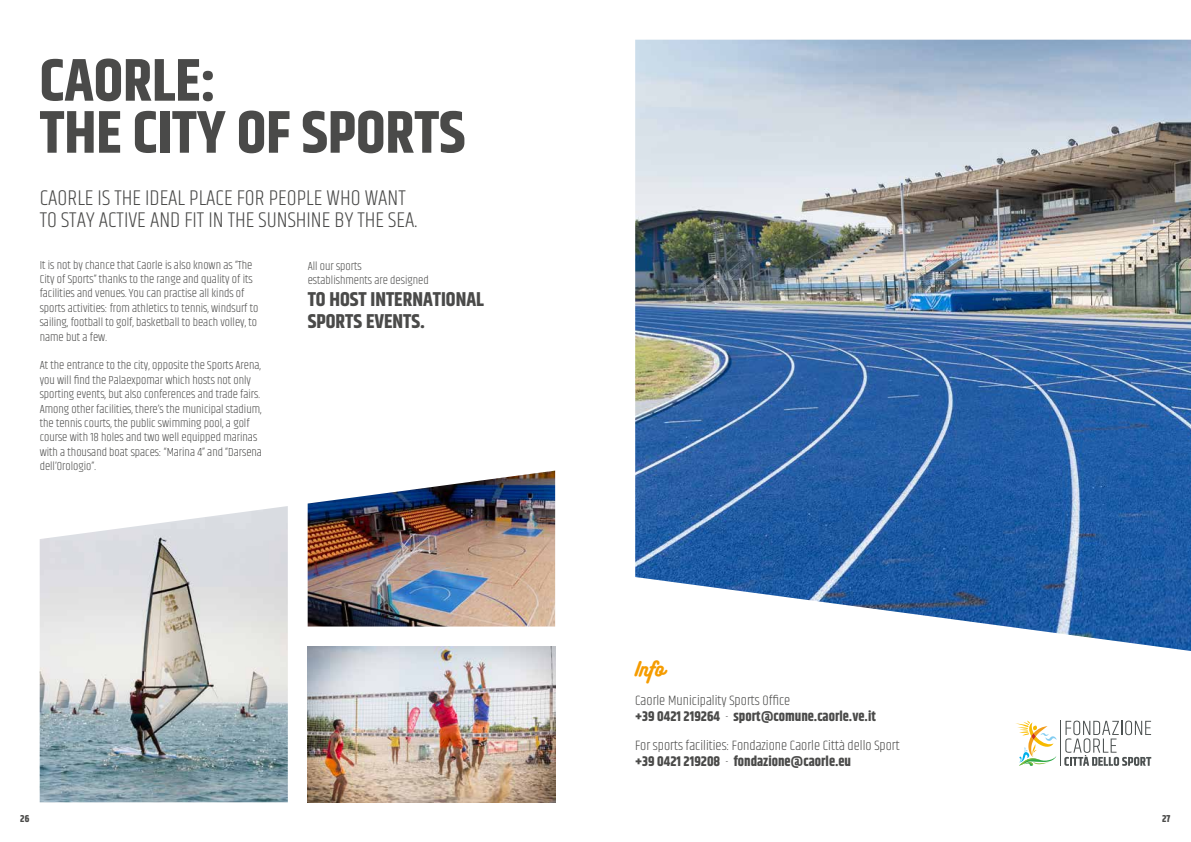
<style>
.page{position:relative;width:1191px;height:842px;background:#fff}
.page>*{position:absolute;margin:0;border:0;box-sizing:border-box;transform-origin:0 0}
.t1{font:700 60px/52px "Khand";color:#4a4a49}
.t2{font:300 22px/22px "Khand";color:#4a4a49}
.t3{font:700 20px/22px "Khand";color:#4a4a49}
.t4{font:18px "Bukhari Script";color:#f59c00}
.t5{font:300 14px/16.8px "Khand";color:#4a4a49}
.t6{font:700 14px/16.8px "Khand";color:#4a4a49}
.t7{font:300 12px/14.4px "Khand";color:#4a4a49}
.t8{font:700 10px "Khand";color:#4a4a49}
.s1{font-weight:300}
.s2{font-weight:700}
</style>
<div class="page">
<img style="left:308px;top:471px;width:247px;height:155px">
<img style="left:40px;top:506px;width:248px;height:296px">
<img style="left:308px;top:646px;width:248px;height:156px">
<img style="left:635px;top:40px;width:556px;height:611px">
<hr style="left:1060px;top:721px;width:1px;height:45px;background:#4c5151">
<svg style="left:1064px;top:721px;width:87px;height:45px"></svg>
<svg style="left:1016px;top:721px;width:40px;height:45px"></svg>
<h1 class="t1" style="left:40px;top:58px;width:427px">CAORLE:<br>THE CITY OF SPORTS</h1>
<h2 class="t2" style="left:40px;top:188px;width:379px">CAORLE IS THE IDEAL PLACE FOR PEOPLE WHO WANT<br>TO STAY ACTIVE AND FIT IN THE SUNSHINE BY THE SEA.</h2>
<p class="t7" style="left:40px;top:258px;width:220px">It is not by chance that Caorle is also known as “The City of Sports” thanks to the range and quality of its facilities and venues. You can practise all kinds of sports activities: from athletics to tennis, windsurf to sailing, football to golf, basketball to beach volley, to name but a few.</p>
<p class="t7" style="left:40px;top:359px;width:224px">At the entrance to the city, opposite the Sports Arena, you will find the Palaexpomar which hosts not only sporting events, but also conferences and trade fairs.<br>Among other facilities, there’s the municipal stadium, the tennis courts, the public swimming pool, a golf course with 18 holes and two well equipped marinas with a thousand boat spaces: “Marina 4” and “Darsena dell’Orologio”.</p>
<p class="t7" style="left:308px;top:259px;width:122px">All our sports establishments are designed</p>
<h3 class="t3" style="left:308px;top:289px;width:178px">TO HOST INTERNATIONAL<br>SPORTS EVENTS.</h3>
<h3 class="t4" style="left:635px;top:660px;width:31px">Info</h3>
<p class="t6" style="left:635px;top:692px;width:242px"><span class="s1">Caorle Municipality Sports Office<br></span>+39 0421 219264 <span class="s1">-</span> sport@comune.caorle.ve.it</p>
<p class="t5" style="left:635px;top:737px;width:266px">For sports facilities: Fondazione Caorle Città dello Sport <span class="s2">+39 0421 219208</span> - <span class="s2">fondazione@caorle.eu</span></p>
<p class="t8" style="left:20px;top:812px;width:11px">26</p>
<p class="t8" style="left:1162px;top:812px;width:10px">27</p>
</div>
